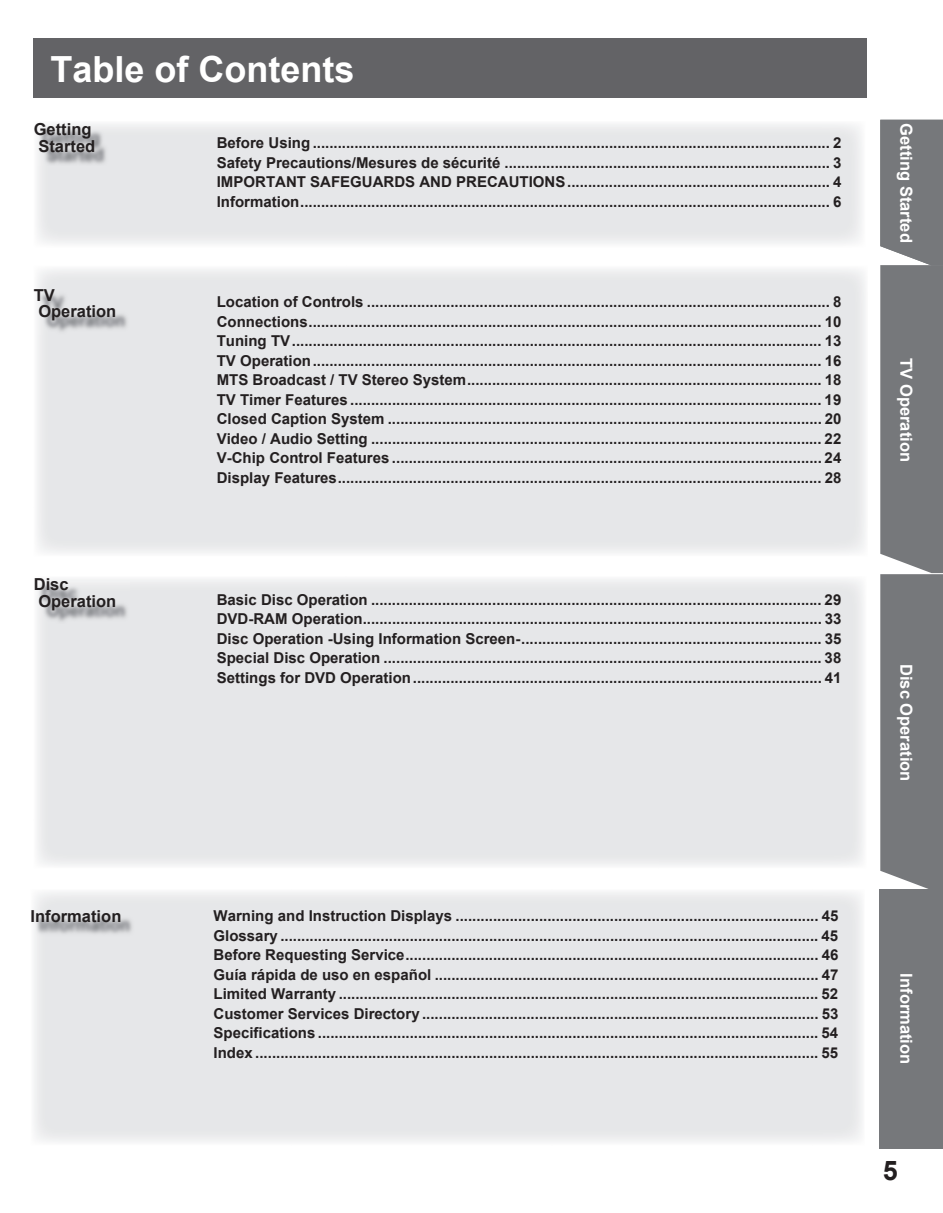
<style>
.page{position:relative;width:943px;height:1213px;background:#fff}
.page>*{position:absolute;margin:0;border:0;box-sizing:border-box;transform-origin:0 0}
.t1{font:700 36px "Arial";color:#fff}
.t2{font:700 27px "Arial";color:#231f20}
.t3{font:700 16.5px/16.5px "Arial";color:#231f20}
.t4{font:700 16.5px "Arial";color:#fff}
.t5{font:700 15px/19.5px "Arial";color:#231f20;text-align:justify}
</style>
<div class="page">
<img style="left:37px;top:126px;width:72px;height:40px">
<img style="left:37px;top:291px;width:92px;height:43px">
<img style="left:38px;top:581px;width:91px;height:42px">
<img style="left:35px;top:912px;width:99px;height:23px">
<div style="left:33px;top:38px;width:833px;height:59px;background:#636366"></div>
<div style="left:879px;top:888px;width:63px;height:260px;background:#76787b"></div>
<div style="left:880px;top:120px;width:62px;height:769px;background:#76787b"></div>
<h1 class="t1" style="left:50px;top:49px;width:306px">Table of Contents</h1>
<p class="t3" style="left:34px;top:121px;width:63px">Getting<br>Started</p>
<p class="t3" style="left:34px;top:287px;width:84px">TV<br>Operation</p>
<p class="t3" style="left:34px;top:576px;width:84px">Disc<br>Operation</p>
<p class="t5" style="left:217px;top:133px;width:626px">Before Using ............................................................................................................................ 2<br>Safety Precautions/Mesures de sécurité .............................................................................. 3<br>IMPORTANT SAFEGUARDS AND PRECAUTIONS ............................................................... 4<br>Information ............................................................................................................................... 6</p>
<p class="t5" style="left:217px;top:292px;width:626px">Location of Controls ............................................................................................................... 8<br>Connections ........................................................................................................................... 10<br>Tuning TV ............................................................................................................................... 13<br>TV Operation .......................................................................................................................... 16<br>MTS Broadcast / TV Stereo System ..................................................................................... 18<br>TV Timer Features ................................................................................................................. 19<br>Closed Caption System ........................................................................................................ 20<br>Video / Audio Setting ............................................................................................................ 22<br>V-Chip Control Features ....................................................................................................... 24<br>Display Features .................................................................................................................... 28</p>
<p class="t5" style="left:217px;top:589px;width:626px">Basic Disc Operation ............................................................................................................ 29<br>DVD-RAM Operation .............................................................................................................. 33<br>Disc Operation -Using Information Screen- ........................................................................ 35<br>Special Disc Operation ......................................................................................................... 38<br>Settings for DVD Operation .................................................................................................. 41</p>
<p class="t4" style="left:915px;top:123px;width:121px;rotate:90deg">Getting Started</p>
<p class="t4" style="left:915px;top:358px;width:105px;rotate:90deg">TV Operation</p>
<p class="t4" style="left:915px;top:663px;width:119px;rotate:90deg">Disc Operation</p>
<p class="t3" style="left:31px;top:907px;width:92px">Information</p>
<p class="t5" style="left:213px;top:906px;width:626px">Warning and Instruction Displays ....................................................................................... 45<br>Glossary ................................................................................................................................. 45<br>Before Requesting Service ................................................................................................... 46<br>Guía rápida de uso en español ............................................................................................ 47<br>Limited Warranty ................................................................................................................... 52<br>Customer Services Directory ............................................................................................... 53<br>Specifications ........................................................................................................................ 54<br>Index ....................................................................................................................................... 55</p>
<p class="t4" style="left:915px;top:973px;width:92px;rotate:90deg">Information</p>
<h2 class="t2" style="left:882px;top:1155px;width:17px">5</h2>
</div>
